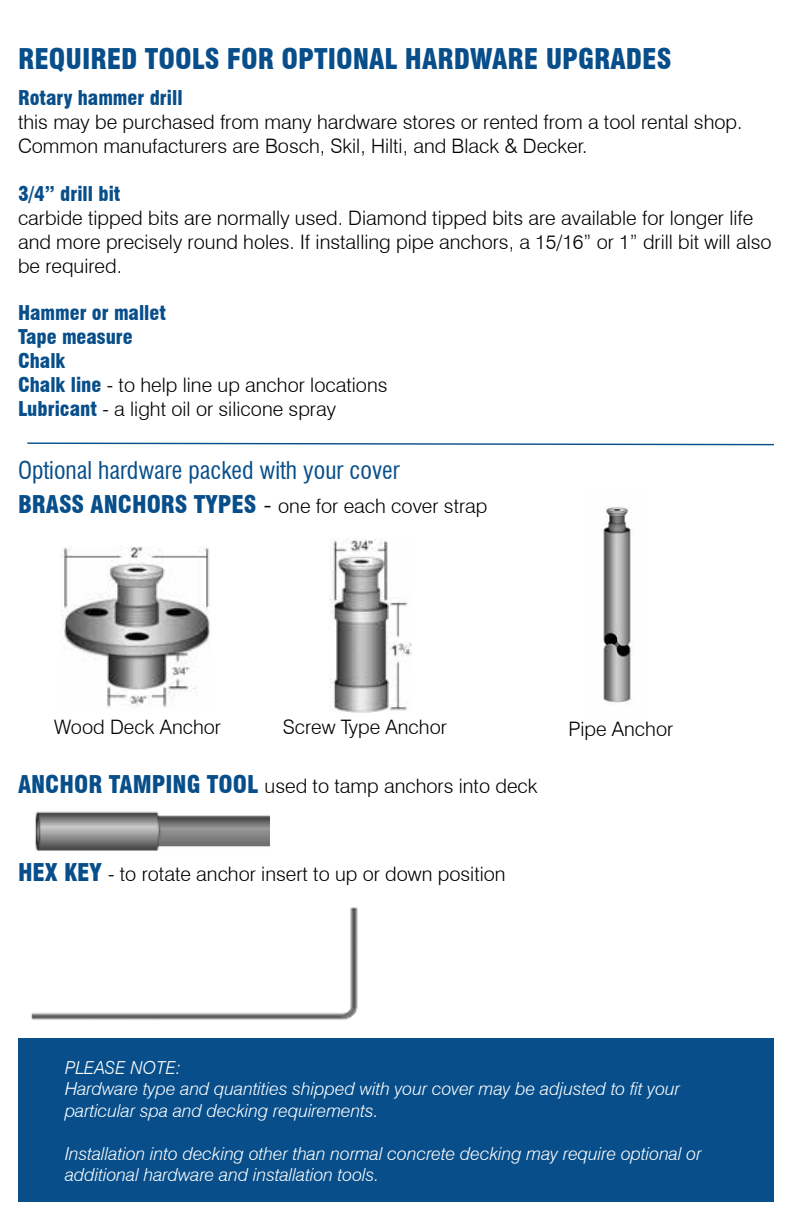
<style>
.page{position:relative;width:792px;height:1224px;background:#fff}
.page>*{position:absolute;margin:0;border:0;box-sizing:border-box;transform-origin:0 0}
.t1{font:900 condensed 27.8px "Swiss 721 BT";color:#074e8a}
.t2{font:condensed 24px "Swiss 721 BT";color:#074e8a}
.t3{font:300 20px/24px "Swiss 721 BT";color:#000}
.t4{font:900 condensed 20px "Swiss 721 BT";color:#074e8a}
.t5{font:italic 300 18px/21.6px "Swiss 721 BT";color:#fff}
.s1{font-weight:900;font-stretch:condensed;color:#074e8a}
.s2{font-weight:900;font-stretch:condensed;font-size:24px;color:#074e8a}
.s3{font-size:24px}
</style>
<div class="page">
<div style="left:18px;top:1038px;width:756px;height:164px;background:#074e8a"></div>
<img style="left:603px;top:507px;width:29px;height:197px">
<img style="left:330px;top:538px;width:81px;height:174px">
<img style="left:60px;top:546px;width:150px;height:162px">
<img style="left:35px;top:811px;width:235px;height:40px">
<img style="left:31px;top:907px;width:327px;height:113px">
<svg style="left:27px;top:442px;width:747px;height:4px"></svg>
<h1 class="t1" style="left:18px;top:42px;width:655px">REQUIRED TOOLS FOR OPTIONAL HARDWARE UPGRADES</h1>
<p class="t4" style="left:18px;top:86px;width:166px">Rotary hammer drill</p>
<p class="t3" style="left:18px;top:110px;width:726px">this may be purchased from many hardware stores or rented from a tool rental shop.<br>Common manufacturers are Bosch, Skil, Hilti, and Black &amp; Decker.</p>
<p class="t4" style="left:18px;top:182px;width:104px">3/4” drill bit</p>
<p class="t3" style="left:18px;top:205px;width:755px">carbide tipped bits are normally used. Diamond tipped bits are available for longer life and more precisely round holes. If installing pipe anchors, a 15/16” or 1” drill bit will also be required.</p>
<p class="t3" style="left:18px;top:301px;width:371px"><span class="s1">Hammer or mallet<br>Tape measure<br>Chalk<br>Chalk line</span> - to help line up anchor locations<br><span class="s1">Lubricant</span> - a light oil or silicone spray</p>
<p class="t2" style="left:18px;top:456px;width:383px">Optional hardware packed with your cover</p>
<p class="t3" style="left:18px;top:494px;width:471px"><span class="s2">BRASS ANCHORS TYPES</span> <span class="s3">-</span> one for each cover strap</p>
<p class="t3" style="left:54px;top:714px;width:168px">Wood Deck Anchor</p>
<p class="t3" style="left:283px;top:714px;width:166px">Screw Type Anchor</p>
<p class="t3" style="left:568px;top:716px;width:106px">Pipe Anchor</p>
<p class="t3" style="left:18px;top:774px;width:521px"><span class="s2">ANCHOR TAMPING TOOL</span> used to tamp anchors into deck</p>
<p class="t3" style="left:18px;top:861px;width:489px"><span class="s2">HEX KEY</span> - to rotate anchor insert to up or down position</p>
<p class="t5" style="left:65px;top:1056px;width:617px">PLEASE NOTE:<br>Hardware type and quantities shipped with your cover may be adjusted to fit your particular spa and decking requirements.</p>
<p class="t5" style="left:65px;top:1142px;width:638px">Installation into decking other than normal concrete decking may require optional or additional hardware and installation tools.</p>
</div>
